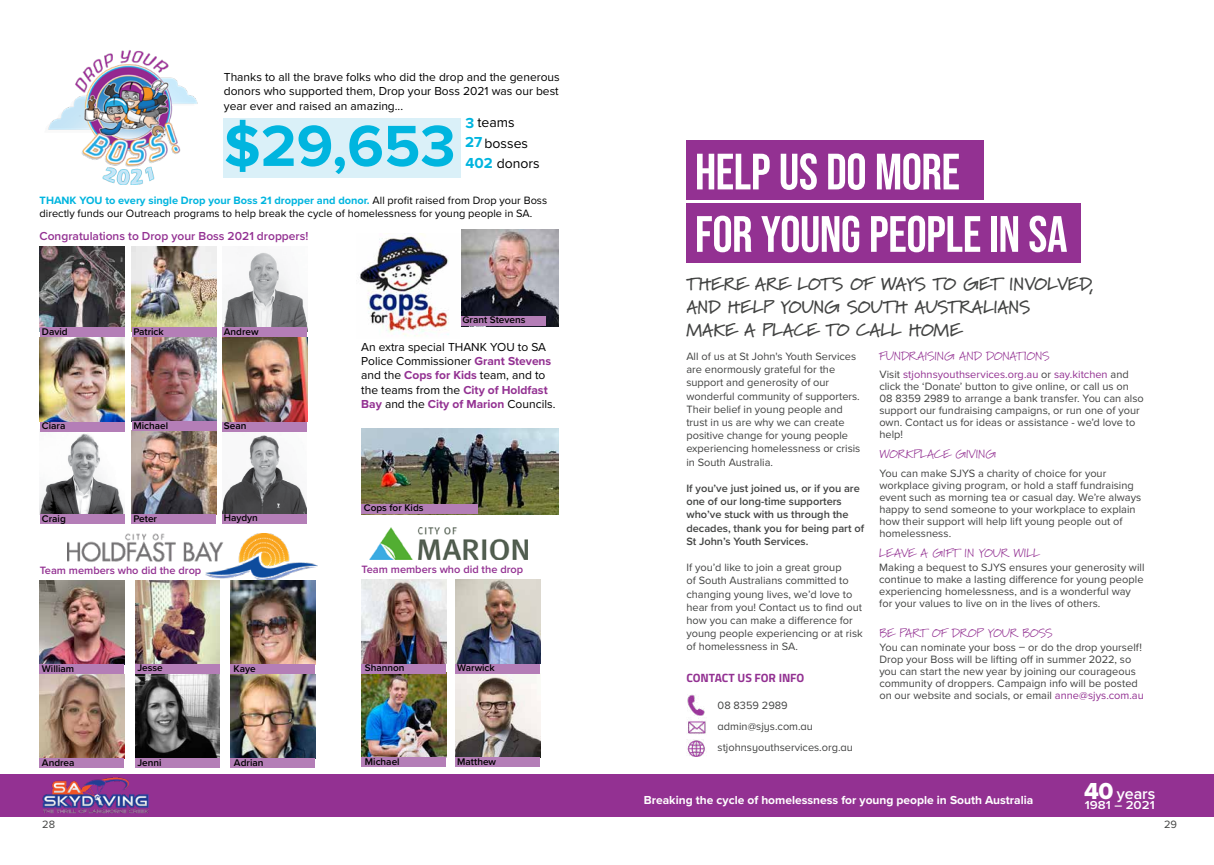
<style>
.page{position:relative;width:1214px;height:865px;background:#fff}
.page>*{position:absolute;margin:0;border:0;box-sizing:border-box;transform-origin:0 0}
.t1{font:700 60px "Proxima Nova";color:#00b5df}
.t2{font:51px/62.4px "Bebas Neue";letter-spacing:-.01em;color:#fff}
.t3{font:700 18px/22.8px "Marydale";letter-spacing:.21em;color:#424342}
.t4{font:600 16px "Proxima Nova";color:#fff}
.t5{font:14px "Proxima Nova";color:#000}
.t6{font:12px/14.4px "Proxima Nova";color:#000;text-align:justify}
.t7{font:12px "Marydale";letter-spacing:.005em;color:#933192}
.t8{font:700 12px "Proxima Nova";color:#fff}
.t9{font:600 12px "Proxima Nova";color:#933192}
.t10{font:700 12px "Titillium Web";letter-spacing:-.005em;color:#933192}
.t11{font:600 12px "Proxima Nova";color:#fff;scale:1.11 1}
.t12{font:11px/12px "Proxima Nova";color:#424342}
.t13{font:11px/13.2px "Proxima Nova";color:#000}
.t14{font:600 11px/13.2px "Proxima Nova";color:#424342}
.t15{font:11px/21.3px "Proxima Nova A";color:#424342}
.t16{font:600 11px "Proxima Nova";color:#933192}
.t17{font:600 10px "Proxima Nova";color:#000}
.s1{font-weight:700;font-size:15px;color:#00b5df}
.s2{font-weight:700;color:#00b5df}
.s3{font-weight:700;color:#933192}
.s4{color:#933192}
.s5{font-family:"Proxima Nova Extrabld";font-weight:400;font-size:24px}
</style>
<div class="page">
<div style="left:0;top:774px;width:1213px;height:42px;background:#933192"></div>
<div style="left:686px;top:141px;width:298px;height:59px;background:#933192"></div>
<div style="left:686px;top:203px;width:394px;height:59px;background:#933192"></div>
<img style="left:687px;top:694px;width:18px;height:21px">
<img style="left:688px;top:718px;width:18px;height:16px">
<img style="left:687px;top:739px;width:18px;height:17px">
<img style="left:370px;top:527px;width:157px;height:33px">
<img style="left:39px;top:777px;width:113px;height:40px">
<img style="left:48px;top:50px;width:150px;height:134px">
<div style="left:224px;top:118px;width:237px;height:60px;background:#daf0f8"></div>
<img style="left:40px;top:337px;width:84px;height:84px">
<img style="left:132px;top:337px;width:84px;height:84px">
<img style="left:223px;top:337px;width:84px;height:84px">
<img style="left:132px;top:247px;width:84px;height:80px">
<img style="left:132px;top:431px;width:84px;height:83px">
<img style="left:222px;top:429px;width:85px;height:85px">
<img style="left:40px;top:431px;width:84px;height:83px">
<img style="left:40px;top:247px;width:84px;height:80px">
<img style="left:223px;top:252px;width:84px;height:75px">
<img style="left:67px;top:533px;width:250px;height:47px">
<div style="left:40px;top:514px;width:84px;height:10px;background:#b47eb7"></div>
<div style="left:40px;top:421px;width:84px;height:10px;background:#b47eb7"></div>
<div style="left:131px;top:514px;width:85px;height:10px;background:#b47eb7"></div>
<div style="left:222px;top:514px;width:85px;height:10px;background:#b47eb7"></div>
<div style="left:223px;top:422px;width:84px;height:9px;background:#b47eb7"></div>
<div style="left:223px;top:327px;width:84px;height:10px;background:#b47eb7"></div>
<div style="left:132px;top:327px;width:84px;height:10px;background:#b47eb7"></div>
<div style="left:40px;top:327px;width:84px;height:10px;background:#b47eb7"></div>
<div style="left:132px;top:421px;width:84px;height:10px;background:#b47eb7"></div>
<img style="left:40px;top:674px;width:84px;height:84px">
<img style="left:135px;top:580px;width:85px;height:83px">
<img style="left:230px;top:580px;width:85px;height:84px">
<img style="left:40px;top:580px;width:84px;height:83px">
<img style="left:230px;top:674px;width:85px;height:84px">
<img style="left:136px;top:674px;width:84px;height:84px">
<div style="left:230px;top:664px;width:85px;height:10px;background:#b47eb7"></div>
<div style="left:135px;top:663px;width:85px;height:10px;background:#b47eb7"></div>
<div style="left:40px;top:663px;width:84px;height:10px;background:#b47eb7"></div>
<div style="left:40px;top:758px;width:84px;height:10px;background:#b47eb7"></div>
<div style="left:135px;top:758px;width:85px;height:10px;background:#b47eb7"></div>
<div style="left:230px;top:758px;width:85px;height:10px;background:#b47eb7"></div>
<img style="left:455px;top:579px;width:85px;height:84px">
<img style="left:361px;top:579px;width:85px;height:84px">
<img style="left:455px;top:673px;width:85px;height:84px">
<img style="left:361px;top:673px;width:85px;height:84px">
<div style="left:361px;top:663px;width:85px;height:10px;background:#b47eb7"></div>
<div style="left:455px;top:663px;width:85px;height:10px;background:#b47eb7"></div>
<div style="left:361px;top:757px;width:85px;height:10px;background:#b47eb7"></div>
<div style="left:455px;top:757px;width:85px;height:10px;background:#b47eb7"></div>
<img style="left:361px;top:428px;width:197px;height:86px">
<img style="left:359px;top:233px;width:90px;height:103px">
<img style="left:461px;top:229px;width:97px;height:97px">
<div style="left:461px;top:316px;width:85px;height:10px;background:#b47eb7"></div>
<div style="left:361px;top:503px;width:117px;height:10px;background:#b47eb7"></div>
<p class="t6" style="left:224px;top:69px;width:337px">Thanks to all the brave folks who did the drop and the generous donors who supported them, Drop your Boss 2021 was our best year ever and raised an amazing...</p>
<h1 class="t1" style="left:224px;top:101px;width:233px">$29,653</h1>
<p class="t5" style="left:465px;top:112px;width:50px"><span class="s1">3</span> teams</p>
<p class="t5" style="left:465px;top:133px;width:64px"><span class="s1">27</span> bosses</p>
<p class="t5" style="left:465px;top:153px;width:75px"><span class="s1">402</span> donors</p>
<p class="t13" style="left:40px;top:193px;width:509px"><span class="s2">THANK YOU to every single Drop your Boss 21 dropper and donor.</span> All profit raised from Drop your Boss directly funds our Outreach programs to help break the cycle of homelessness for young people in SA.</p>
<p class="t9" style="left:40px;top:227px;width:270px">Congratulations to Drop your Boss 2021 droppers!</p>
<p class="t17" style="left:42px;top:324px;width:27px">David</p>
<p class="t17" style="left:133px;top:324px;width:32px">Patrick</p>
<p class="t17" style="left:224px;top:324px;width:36px">Andrew</p>
<p class="t17" style="left:42px;top:418px;width:25px">Ciara</p>
<p class="t17" style="left:133px;top:418px;width:36px">Michael</p>
<p class="t17" style="left:224px;top:418px;width:24px">Sean</p>
<p class="t17" style="left:42px;top:511px;width:25px">Craig</p>
<p class="t17" style="left:133px;top:511px;width:25px">Peter</p>
<p class="t17" style="left:224px;top:510px;width:36px">Haydyn</p>
<p class="t17" style="left:462px;top:312px;width:64px">Grant Stevens</p>
<p class="t6" style="left:361px;top:339px;width:196px;text-align:left">An extra special THANK YOU to SA Police Commissioner <span class="s3">Grant Stevens </span>and the <span class="s3">Cops for Kids</span> team, and to the teams from the <span class="s3">City of Holdfast Bay</span> and the <span class="s3">City of Marion</span> Councils.</p>
<p class="t17" style="left:364px;top:500px;width:61px">Cops for Kids</p>
<p class="t16" style="left:40px;top:562px;width:163px">Team members who did the drop</p>
<p class="t16" style="left:361px;top:561px;width:163px">Team members who did the drop</p>
<p class="t17" style="left:42px;top:661px;width:34px">William</p>
<p class="t17" style="left:137px;top:660px;width:27px">Jesse</p>
<p class="t17" style="left:234px;top:661px;width:24px">Kaye</p>
<p class="t17" style="left:365px;top:660px;width:41px">Shannon</p>
<p class="t17" style="left:457px;top:660px;width:39px">Warwick</p>
<p class="t17" style="left:42px;top:755px;width:34px">Andrea</p>
<p class="t17" style="left:137px;top:755px;width:26px">Jenni</p>
<p class="t17" style="left:234px;top:755px;width:31px">Adrian</p>
<p class="t17" style="left:365px;top:754px;width:36px">Michael</p>
<p class="t17" style="left:457px;top:754px;width:40px">Matthew</p>
<h2 class="t2" style="left:694px;top:140px;width:374px">HELP US DO MORE<br>FOR YOUNG PEOPLE IN SA</h2>
<h3 class="t3" style="left:686px;top:272px;width:409px">THERE ARE LOTS OF WAYS TO GET INVOLVED,<br>AND HELP YOUNG SOUTH AUSTRALIANS<br>MAKE A PLACE TO CALL HOME</h3>
<p class="t12" style="left:686px;top:349px;width:175px;line-height:13.2px">All of us at St John's Youth Services are enormously grateful for the support and generosity of our wonderful community of supporters.<br>Their belief in young people and trust in us are why we can create positive change for young people experiencing homelessness or crisis in South Australia.</p>
<p class="t14" style="left:686px;top:481px;width:179px">If you’ve just joined us, or if you are one of our long-time supporters who’ve stuck with us through the decades, thank you for being part of<br>St John’s Youth Services.</p>
<p class="t12" style="left:686px;top:560px;width:178px;line-height:13.2px">If you’d like to join a great group<br>of South Australians committed to changing young lives, we’d love to hear from you! Contact us to find out how you can make a difference for young people experiencing or at risk of homelessness in SA.</p>
<p class="t10" style="left:686px;top:668px;width:119px">CONTACT US FOR INFO</p>
<p class="t15" style="left:717px;top:693px;width:137px">08 8359 2989 admin@sjys.com.au stjohnsyouthservices.org.au</p>
<p class="t7" style="left:879px;top:348px;width:172px">FUNDRAISING AND DONATIONS</p>
<p class="t12" style="left:879px;top:368px;width:266px">Visit <span class="s4">stjohnsyouthservices.org.au</span> or <span class="s4">say.kitchen</span> and click the ‘Donate’ button to give online, or call us on 08 8359 2989 to arrange a bank transfer. You can also support our fundraising campaigns, or run one of your own. Contact us for ideas or assistance - we’d love to help!</p>
<p class="t7" style="left:879px;top:447px;width:118px">WORKPLACE GIVING</p>
<p class="t12" style="left:879px;top:467px;width:263px">You can make SJYS a charity of choice for your workplace giving program, or hold a staff fundraising event such as morning tea or casual day. We’re always happy to send someone to your workplace to explain how their support will help lift young people out of homelessness.</p>
<p class="t7" style="left:879px;top:545px;width:162px">LEAVE A GIFT IN YOUR WILL</p>
<p class="t12" style="left:879px;top:561px;width:267px">Making a bequest to SJYS ensures your generosity will continue to make a lasting difference for young people experiencing homelessness, and is a wonderful way for your values to live on in the lives of others.</p>
<p class="t7" style="left:879px;top:625px;width:175px">BE PART OF DROP YOUR BOSS</p>
<p class="t12" style="left:879px;top:640px;width:266px">You can nominate your boss – or do the drop yourself!<br>Drop your Boss will be lifting off in summer 2022, so you can start the new year by joining our courageous community of droppers. Campaign info will be posted on our website and socials, or email <span class="s4">anne@sjys.com.au</span></p>
<p class="t8" style="left:643px;top:791px;width:391px">Breaking the cycle of homelessness for young people in South Australia</p>
<h3 class="t4" style="left:1084px;top:781px;width:73px"><span class="s5">40</span> years</h3>
<p class="t11" style="left:1084px;top:795px;width:64px">1981 – 2021</p>
<p class="t12" style="left:42px;top:817px;width:14px">28</p>
<p class="t12" style="left:1163px;top:818px;width:14px">29</p>
</div>
